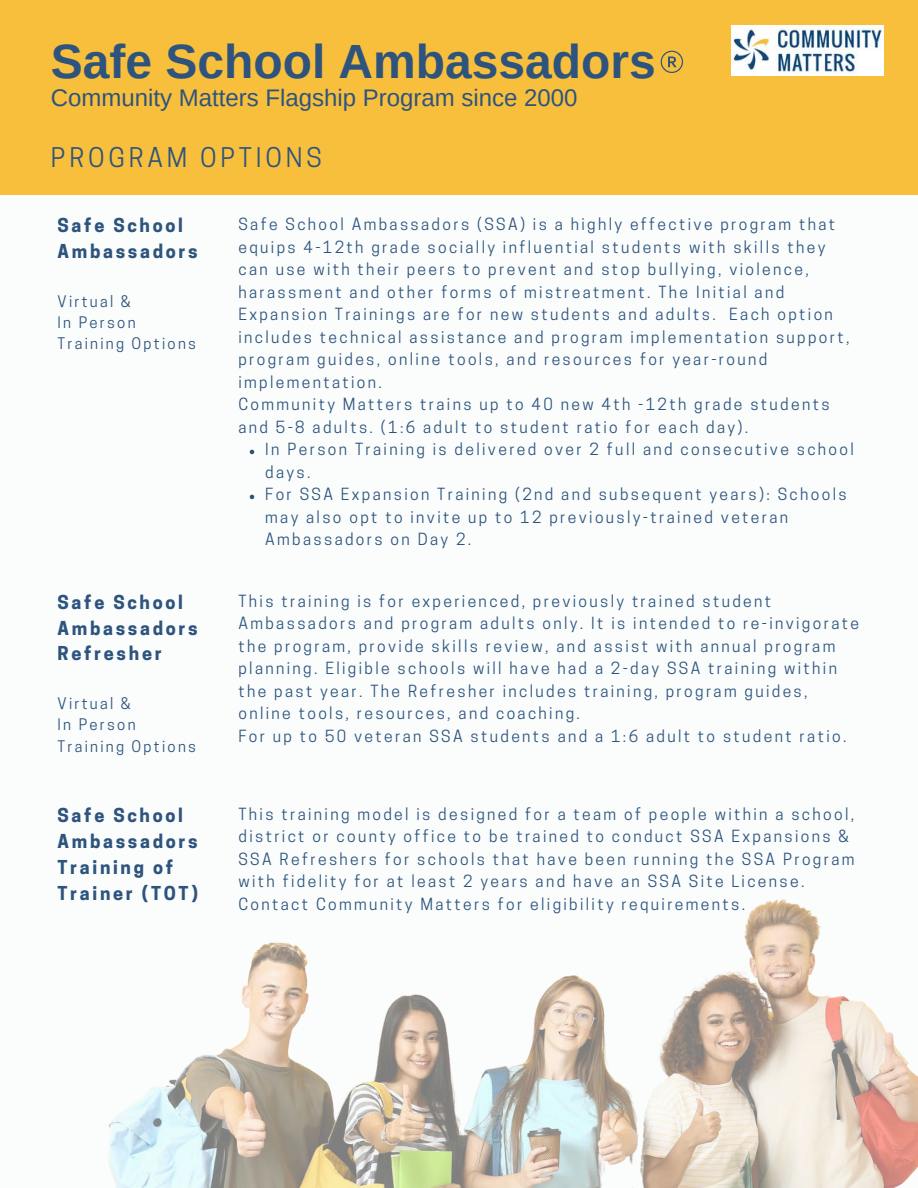
<style>
.page{position:relative;width:918px;height:1188px;background:#fafdfc}
.page>*{position:absolute;margin:0;border:0;box-sizing:border-box;transform-origin:0 0}
.t1{font:700 48px "Arimo";color:#2e547e}
.t2{font:25.5px "Cooper Hewitt";letter-spacing:.15em;color:#2e547e}
.t3{font:24px "Arimo";color:#2e547e}
.t4{font:700 18px/25.8px "Cooper Hewitt";letter-spacing:.15em;color:#2e547e}
.t5{font:15.75px/22.5px "Cooper Hewitt";letter-spacing:.15em;color:#2e547e}
.t6{font:15px/21.3px "Cooper Hewitt";letter-spacing:.15em;color:#2e547e}
</style>
<div class="page">
<div style="left:0;top:0;width:918px;height:195px;background:#f8bf3c"></div>
<img style="left:731px;top:25px;width:152px;height:51px">
<img style="left:108px;top:899px;width:810px;height:289px">
<svg style="left:661px;top:51px;width:22px;height:22px"></svg>
<svg style="left:250px;top:450px;width:4px;height:4px"></svg>
<svg style="left:250px;top:495px;width:4px;height:4px"></svg>
<p class="t1" style="left:51px;top:35px;width:606px">Safe School Ambassadors</p>
<h4 class="t3" style="left:51px;top:84px;width:528px">Community Matters Flagship Program since 2000</h4>
<h1 class="t2" style="left:51px;top:148px;width:272px">PROGRAM OPTIONS</h1>
<h4 class="t4" style="left:58px;top:215px;width:142px">Safe School<br>Ambassadors</h4>
<h5 class="t6" style="left:58px;top:292px;width:80px">Virtual &amp;<br>In Person</h5>
<h5 class="t6" style="left:58px;top:335px;width:140px">Training Options</h5>
<p class="t4" style="left:58px;top:591px;width:142px">Safe School<br>Ambassadors<br>Refresher</p>
<h4 class="t6" style="left:58px;top:694px;width:80px">Virtual &amp;<br>In Person</h4>
<h5 class="t6" style="left:58px;top:737px;width:140px">Training Options</h5>
<p class="t5" style="left:238px;top:215px;width:613px">Safe School Ambassadors (SSA) is a highly effective program that equips 4-12th grade socially influential students with skills they can use with their peers to prevent and stop bullying, violence, harassment and other forms of mistreatment. The Initial and Expansion Trainings are for new students and adults. Each option includes technical assistance and program implementation support, program guides, online tools, and resources for year-round implementation.<br>Community Matters trains up to 40 new 4th -12th grade students and 5-8 adults. (1:6 adult to student ratio for each day).</p>
<h3 class="t5" style="left:265px;top:440px;width:590px">In Person Training is delivered over 2 full and consecutive school days.</h3>
<h2 class="t5" style="left:265px;top:485px;width:583px">For SSA Expansion Training (2nd and subsequent years): Schools may also opt to invite up to 12 previously-trained veteran<br>Ambassadors on Day 2.</h2>
<p class="t5" style="left:238px;top:591px;width:622px">This training is for experienced, previously trained student Ambassadors and program adults only. It is intended to re-invigorate the program, provide skills review, and assist with annual program planning. Eligible schools will have had a 2-day SSA training within the past year. The Refresher includes training, program guides, online tools, resources, and coaching.<br>For up to 50 veteran SSA students and a 1:6 adult to student ratio.</p>
<h5 class="t4" style="left:58px;top:805px;width:142px">Safe School<br>Ambassadors<br>Training of<br>Trainer (TOT)</h5>
<p class="t5" style="left:238px;top:805px;width:617px">This training model is designed for a team of people within a school, district or county office to be trained to conduct SSA Expansions &amp; SSA Refreshers for schools that have been running the SSA Program with fidelity for at least 2 years and have an SSA Site License.<br>Contact Community Matters for eligibility requirements.</p>
</div>
